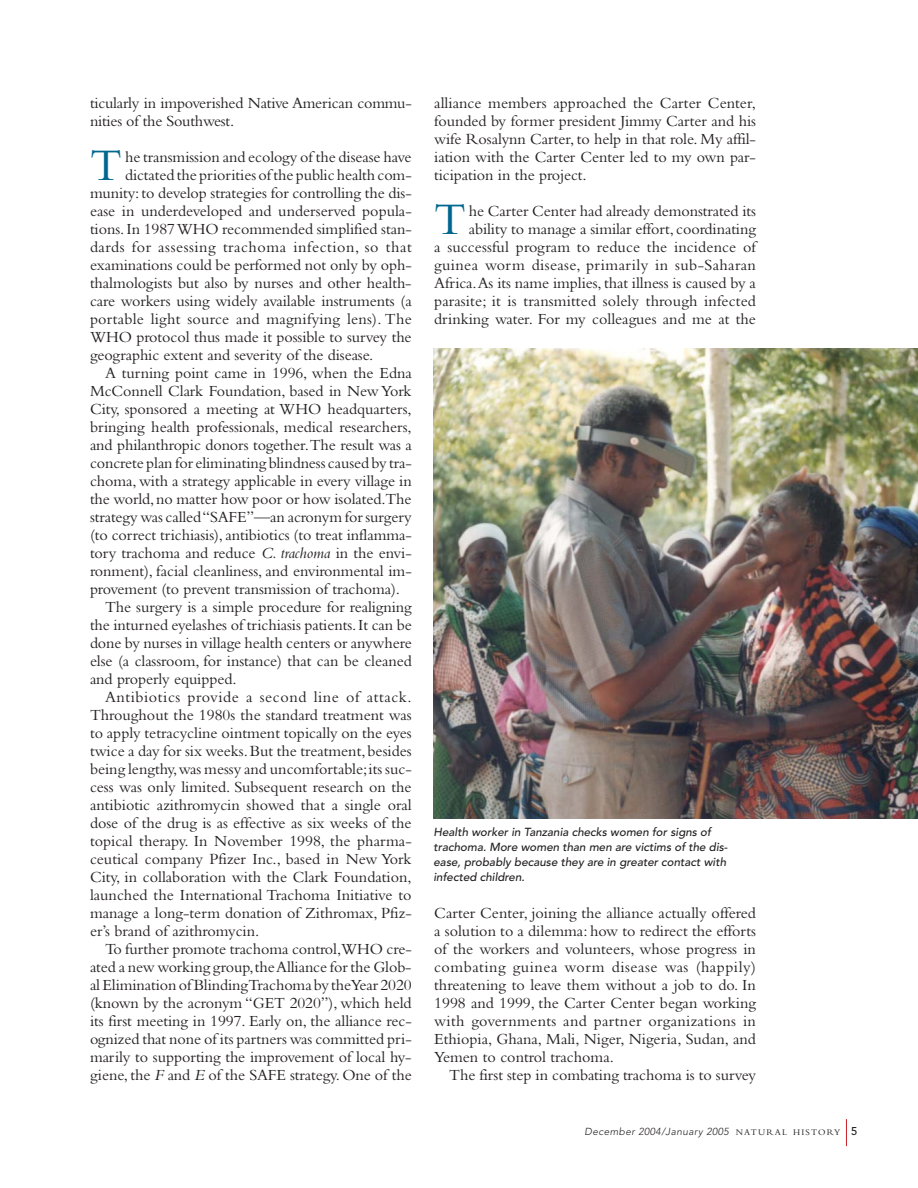
<style>
.page{position:relative;width:918px;height:1188px;background:#fff}
.page>*{position:absolute;margin:0;border:0;box-sizing:border-box;transform-origin:0 0}
.t1{font:47.1px "Bembo";color:#00678f}
.t2{font:16.2px/18px "Bembo";letter-spacing:-.005em;color:#231f20;text-align:justify}
.t3{font:16.2px "Bembo";letter-spacing:.035em;color:#231f20}
.t4{font:16.2px "Bembo";letter-spacing:.015em;color:#231f20}
.t5{font:italic 500 11.7px/15px "Avenir";color:#231f20}
.t6{font:italic 300 10.2px "Avenir";letter-spacing:.04em;color:#231f20}
.s1{font-style:italic}
.s2{font-family:"Bembo";font-weight:400;font-style:normal;font-size:9px}
.s3{font-weight:500;font-style:normal;font-size:11.25px}
</style>
<div class="page">
<svg style="left:846px;top:1119px;width:1px;height:27px"></svg>
<img style="left:434px;top:348px;width:484px;height:471px">
<p class="t2" style="left:90px;top:95px;width:323px">ticularly in impoverished Native American commu&shy;nities of the Southwest.</p>
<h1 class="t1" style="left:90px;top:148px;width:33px">T</h1>
<p class="t2" style="left:125px;top:149px;width:288px">he transmission and ecology of the disease have</p>
<p class="t2" style="left:125px;top:167px;width:288px">dictated the priorities of the public health com-</p>
<p class="t2" style="left:90px;top:185px;width:323px">munity:to develop strategies for controlling the dis-</p>
<p class="t2" style="left:90px;top:203px;width:323px">ease in underdeveloped and underserved popula-</p>
<p class="t2" style="left:90px;top:221px;width:323px">tions.In 1987 WHO recommended simplified stan-</p>
<p class="t3" style="left:90px;top:241px;width:323px">dards for assessing trachoma infection, so that</p>
<p class="t2" style="left:90px;top:257px;width:323px">examinations could be performed not only by oph-</p>
<p class="t2" style="left:90px;top:275px;width:323px">thalmologists but also by nurses and other health-</p>
<p class="t2" style="left:90px;top:293px;width:323px">care workers using widely available instruments (a</p>
<p class="t4" style="left:90px;top:313px;width:323px">portable light source and magnifying lens). The</p>
<p class="t2" style="left:90px;top:329px;width:323px">WHO protocol thus made it possible to survey the</p>
<p class="t2" style="left:90px;top:347px;width:285px">geographic extent and severity of the disease.</p>
<p class="t2" style="left:105px;top:365px;width:308px">A turning point came in 1996, when the Edna</p>
<p class="t2" style="left:90px;top:383px;width:323px">McConnell Clark Foundation, based in New York</p>
<p class="t2" style="left:90px;top:401px;width:323px">City, sponsored a meeting at WHO headquarters,</p>
<p class="t2" style="left:90px;top:419px;width:323px">bringing health professionals, medical researchers,</p>
<p class="t2" style="left:90px;top:437px;width:323px">and philanthropic donors together.The result was a</p>
<p class="t2" style="left:90px;top:455px;width:323px">concrete plan for eliminating blindness caused by tra-</p>
<p class="t2" style="left:90px;top:473px;width:323px">choma, with a strategy applicable in every village in</p>
<p class="t2" style="left:90px;top:491px;width:323px">the world,no matter how poor or how isolated.The</p>
<p class="t2" style="left:90px;top:509px;width:323px">strategy was called “SAFE”—an acronym for surgery</p>
<p class="t2" style="left:90px;top:527px;width:323px">(to correct trichiasis), antibiotics (to treat inflamma-</p>
<p class="t2" style="left:90px;top:545px;width:323px">tory trachoma and reduce <span class="s1">C. trachoma</span> in the envi-</p>
<p class="t2" style="left:90px;top:563px;width:323px">ronment), facial cleanliness, and environmental im-</p>
<p class="t2" style="left:90px;top:581px;width:312px">provement (to prevent transmission of trachoma).</p>
<p class="t2" style="left:105px;top:599px;width:308px">The surgery is a simple procedure for realigning</p>
<p class="t2" style="left:90px;top:617px;width:323px">the inturned eyelashes of trichiasis patients.It can be</p>
<p class="t2" style="left:90px;top:635px;width:323px">done by nurses in village health centers or anywhere</p>
<p class="t2" style="left:90px;top:653px;width:323px">else (a classroom, for instance) that can be cleaned</p>
<p class="t2" style="left:90px;top:671px;width:148px">and properly equipped.</p>
<p class="t3" style="left:105px;top:691px;width:308px">Antibiotics provide a second line of attack.</p>
<p class="t2" style="left:90px;top:707px;width:323px">Throughout the 1980s the standard treatment was</p>
<p class="t2" style="left:90px;top:725px;width:323px">to apply tetracycline ointment topically on the eyes</p>
<p class="t2" style="left:90px;top:743px;width:323px">twice a day for six weeks.But the treatment,besides</p>
<p class="t2" style="left:90px;top:761px;width:323px">being lengthy,was messy and uncomfortable;its suc-</p>
<p class="t2" style="left:90px;top:779px;width:323px">cess was only limited. Subsequent research on the</p>
<p class="t2" style="left:90px;top:797px;width:323px">antibiotic azithromycin showed that a single oral</p>
<p class="t2" style="left:90px;top:815px;width:323px">dose of the drug is as effective as six weeks of the</p>
<p class="t2" style="left:90px;top:833px;width:323px">topical therapy. In November 1998, the pharma-</p>
<p class="t2" style="left:90px;top:851px;width:323px">ceutical company Pfizer Inc., based in New York</p>
<p class="t2" style="left:90px;top:869px;width:323px">City, in collaboration with the Clark Foundation,</p>
<p class="t2" style="left:90px;top:887px;width:323px">launched the International Trachoma Initiative to</p>
<p class="t2" style="left:90px;top:905px;width:323px">manage a long-term donation of Zithromax, Pfiz-</p>
<p class="t2" style="left:90px;top:923px;width:171px">er’s brand of azithromycin.</p>
<p class="t2" style="left:105px;top:941px;width:308px">To further promote trachoma control,WHO cre-</p>
<p class="t2" style="left:90px;top:959px;width:323px">ated a new working group,the Alliance for the Glob-</p>
<p class="t2" style="left:90px;top:977px;width:323px">al Elimination of Blinding Trachoma by the Year 2020</p>
<p class="t2" style="left:90px;top:995px;width:323px">(known by the acronym “GET 2020”), which held</p>
<p class="t2" style="left:90px;top:1013px;width:323px">its first meeting in 1997. Early on, the alliance rec-</p>
<p class="t2" style="left:90px;top:1031px;width:323px">ognized that none of its partners was committed pri-</p>
<p class="t2" style="left:90px;top:1049px;width:323px">marily to supporting the improvement of local hy-</p>
<p class="t2" style="left:90px;top:1067px;width:323px">giene, the <span class="s1">F</span> and <span class="s1">E</span> of the SAFE strategy. One of the</p>
<p class="t2" style="left:434px;top:95px;width:323px">alliance members approached the Carter Center, founded by former president Jimmy Carter and his wife Rosalynn Carter, to help in that role. My affil&shy;iation with the Carter Center led to my own par&shy;ticipation in the project.</p>
<h1 class="t1" style="left:434px;top:202px;width:33px">T</h1>
<p class="t2" style="left:434px;top:203px;width:323px;text-align:right">he Carter Center had already demonstrated its ability to manage a similar effort, coordinating<br>a successful program to reduce the incidence of guinea worm disease, primarily in sub-Saharan Africa.As its name implies, that illness is caused by a parasite; it is transmitted solely through infected drinking water. For my colleagues and me at the</p>
<p class="t5" style="left:434px;top:825px;width:296px">Health worker in Tanzania checks women for signs of trachoma. More women than men are victims of the dis&shy;ease, probably because they are in greater contact with infected children.</p>
<p class="t2" style="left:434px;top:905px;width:323px">Carter Center, joining the alliance actually offered a solution to a dilemma: how to redirect the efforts of the workers and volunteers, whose progress in combating guinea worm disease was (happily) threatening to leave them without a job to do. In 1998 and 1999, the Carter Center began working with governments and partner organizations in Ethiopia, Ghana, Mali, Niger, Nigeria, Sudan, and Yemen to control trachoma.</p>
<p class="t2" style="left:449px;top:1067px;width:308px">The first step in combating trachoma is to survey</p>
<p class="t6" style="left:584px;top:1127px;width:275px">December 2004/January 2005 <span class="s2">NATURAL HISTORY</span> <span class="s3">5</span></p>
</div>
